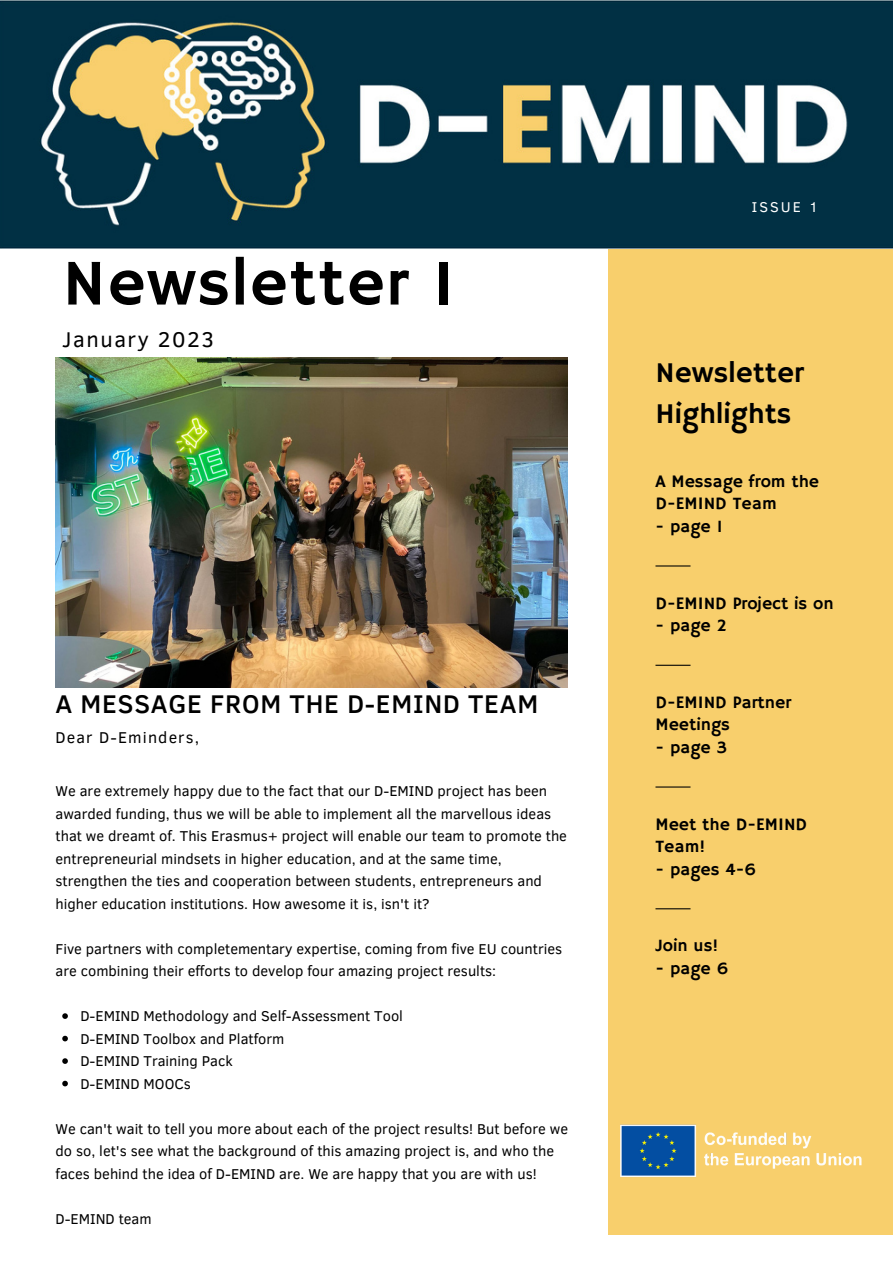
<style>
.page{position:relative;width:893px;height:1264px;background:#fff}
.page>*{position:absolute;margin:0;border:0;box-sizing:border-box;transform-origin:0 0}
.t1{font:65.55px "Hammersmith One";letter-spacing:.02em;color:#000}
.t2{font:29.1px/40.5px "Hammersmith One";color:#000}
.t3{font:500 26.25px "Clear Sans";letter-spacing:.03em;color:#000}
.t4{font:21.9px "Clear Sans";letter-spacing:.07em;color:#000}
.t5{font:17.55px/22.5px "Hammersmith One";color:#000}
.t6{font:16.05px "Clear Sans";letter-spacing:.07em;color:#000}
.t7{font:14.55px/22.5px "Clear Sans";color:#000}
.t8{font:14.55px "Clear Sans";letter-spacing:.14em;color:#fff}
</style>
<div class="page">
<div style="left:608px;top:31px;width:284px;height:1204px;background:#f8cf6c"></div>
<hr style="left:655px;top:565px;width:35px;height:1px;background:#000">
<hr style="left:655px;top:908px;width:35px;height:1px;background:#000">
<hr style="left:655px;top:664px;width:35px;height:1px;background:#000">
<hr style="left:655px;top:786px;width:35px;height:1px;background:#000">
<img style="left:55px;top:357px;width:512px;height:330px">
<img style="left:0;top:1px;width:892px;height:247px">
<svg style="left:62px;top:1013px;width:6px;height:5px"></svg>
<svg style="left:62px;top:1035px;width:6px;height:6px"></svg>
<svg style="left:62px;top:1058px;width:6px;height:5px"></svg>
<svg style="left:62px;top:1080px;width:6px;height:6px"></svg>
<img style="left:620px;top:1124px;width:242px;height:53px">
<h1 class="t1" style="left:62px;top:245px;width:393px">Newsletter 1</h1>
<h3 class="t4" style="left:62px;top:323px;width:153px">January 2023</h3>
<h3 class="t3" style="left:55px;top:685px;width:484px">A MESSAGE FROM THE D-EMIND TEAM</h3>
<p class="t6" style="left:55px;top:726px;width:145px">Dear D-Eminders,</p>
<p class="t7" style="left:55px;top:779px;width:513px">We are extremely happy due to the fact that our D-EMIND project has been awarded funding, thus we will be able to implement all the marvellous ideas that we dreamt of. This Erasmus+ project will enable our team to promote the entrepreneurial mindsets in higher education, and at the same time, strengthen the ties and cooperation between students, entrepreneurs and higher education institutions. How awesome it is, isn't it?</p>
<p class="t7" style="left:55px;top:936px;width:508px">Five partners with completementary expertise, coming from five EU countries are combining their efforts to develop four amazing project results:</p>
<p class="t7" style="left:80px;top:1004px;width:324px">D-EMIND Methodology and Self-Assessment Tool<br>D-EMIND Toolbox and Platform<br>D-EMIND Training Pack<br>D-EMIND MOOCs</p>
<p class="t7" style="left:55px;top:1116px;width:514px">We can't wait to tell you more about each of the project results! But before we do so, let's see what the background of this amazing project is, and who the faces behind the idea of D-EMIND are. We are happy that you are with us!</p>
<p class="t7" style="left:55px;top:1206px;width:98px">D-EMIND team</p>
<p class="t8" style="left:751px;top:196px;width:68px">ISSUE 1</p>
<h2 class="t2" style="left:655px;top:354px;width:150px">Newsletter<br>Highlights</h2>
<p class="t5" style="left:655px;top:470px;width:165px">A Message from the<br>D-EMIND Team</p>
<p class="t5" style="left:655px;top:515px;width:69px">- page 1</p>
<p class="t5" style="left:655px;top:592px;width:180px">D-EMIND Project is on</p>
<p class="t5" style="left:655px;top:615px;width:73px">- page 2</p>
<p class="t5" style="left:655px;top:691px;width:137px">D-EMIND Partner<br>Meetings</p>
<p class="t5" style="left:655px;top:736px;width:73px">- page 3</p>
<p class="t5" style="left:655px;top:813px;width:153px">Meet the D-EMIND<br>Team!</p>
<p class="t5" style="left:655px;top:858px;width:102px">- pages 4-6</p>
<p class="t5" style="left:655px;top:935px;width:64px">Join us!</p>
<p class="t5" style="left:655px;top:957px;width:74px">- page 6</p>
</div>
